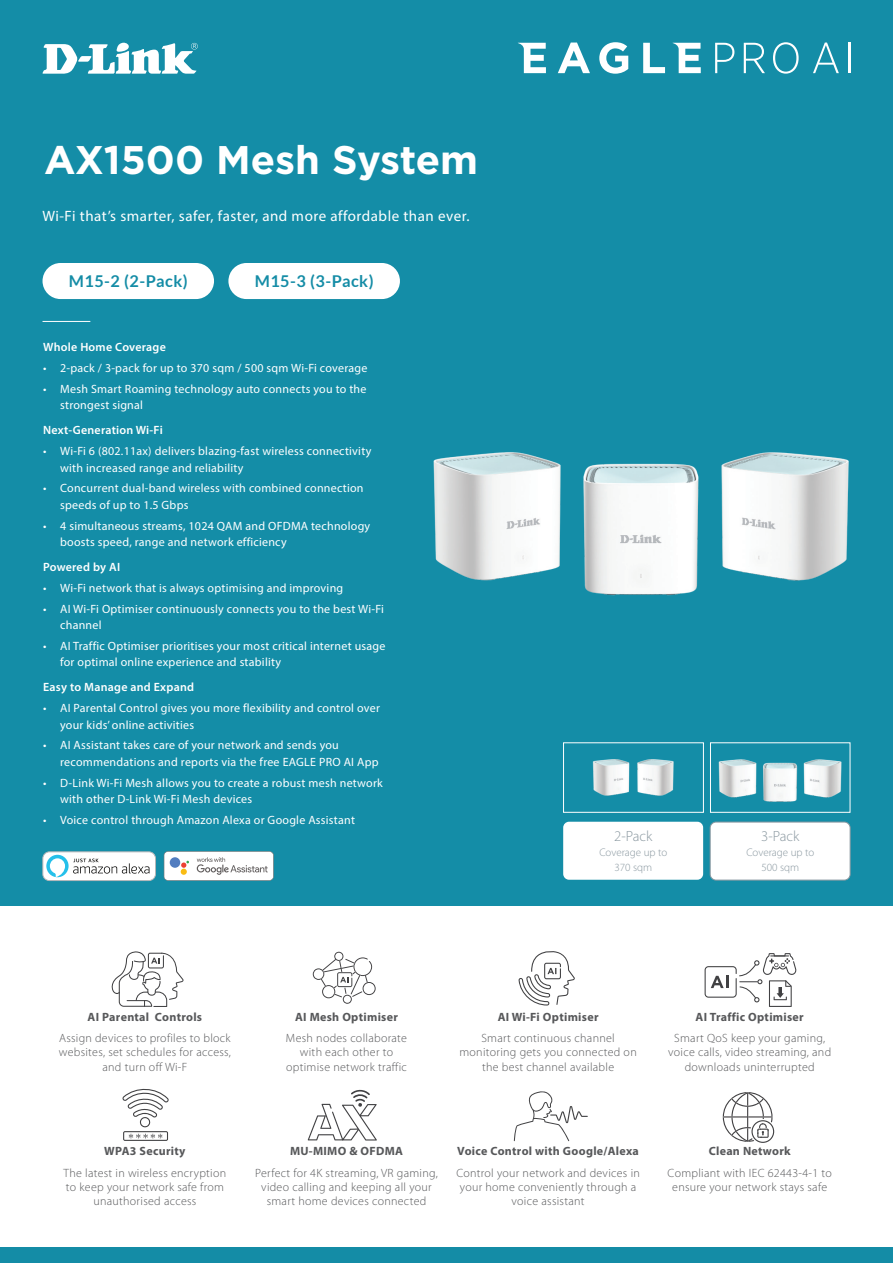
<style>
.page{position:relative;width:893px;height:1263px;background:#fff}
.page>*{position:absolute;margin:0;border:0;box-sizing:border-box;transform-origin:0 0}
.t1{font:700 39.9px "Gotham";color:#fff}
.t2{font:700 16.35px "Lato";letter-spacing:.03em;color:#148ca6}
.t3{font:15px "Myriad Pro";letter-spacing:.035em;color:#fff}
.t4{font:300 14.85px "Myriad Pro";color:#8a98a0}
.t5{font:12px/16.5px "Myriad Pro";letter-spacing:.02em;color:#fff}
.t6{font:300 12px/14.4px "Myriad Pro";letter-spacing:.025em;color:#57585a;text-align:center}
.t7{font:700 12px "Myriad Pro";letter-spacing:.025em;color:#57585a}
.t8{font:600 12px "Myriad Pro";letter-spacing:.02em;color:#fff}
.t9{font:300 10.95px/14.9px "Myriad Pro";color:#8a98a0;text-align:center}
</style>
<div class="page">
<div style="left:0;top:1248px;width:893px;height:15px;background:#148ca6"></div>
<div style="left:0;top:0;width:893px;height:906px;background:#148da7"></div>
<svg style="left:42px;top:42px;width:156px;height:32px"></svg>
<svg style="left:715px;top:43px;width:19px;height:30px"></svg>
<svg style="left:744px;top:43px;width:21px;height:30px"></svg>
<svg style="left:773px;top:42px;width:26px;height:32px"></svg>
<svg style="left:813px;top:43px;width:26px;height:30px"></svg>
<hr style="left:848px;top:43px;width:2px;height:30px;background:#fff">
<svg style="left:558px;top:43px;width:32px;height:30px"></svg>
<svg style="left:599px;top:42px;width:29px;height:32px"></svg>
<svg style="left:643px;top:43px;width:22px;height:30px"></svg>
<svg style="left:518px;top:43px;width:28px;height:30px"></svg>
<svg style="left:673px;top:43px;width:28px;height:30px"></svg>
<svg style="left:313px;top:952px;width:63px;height:52px"></svg>
<svg style="left:723px;top:1092px;width:51px;height:51px"></svg>
<svg style="left:308px;top:1089px;width:69px;height:51px"></svg>
<svg style="left:111px;top:951px;width:73px;height:56px"></svg>
<svg style="left:518px;top:951px;width:57px;height:54px"></svg>
<svg style="left:705px;top:953px;width:92px;height:54px"></svg>
<svg style="left:122px;top:1088px;width:47px;height:53px"></svg>
<svg style="left:514px;top:1091px;width:74px;height:50px"></svg>
<img style="left:433px;top:452px;width:416px;height:144px">
<hr style="left:43px;top:321px;width:47px;height:1px;background:#fff">
<div style="left:43px;top:263px;width:171px;height:36px;background:#fff;border-radius:18px"></div>
<div style="left:228px;top:263px;width:172px;height:36px;background:#fff;border-radius:18px"></div>
<div style="left:563px;top:822px;width:140px;height:58px;background:#fff;border-radius:6px"></div>
<div style="left:565px;top:823px;width:136px;height:55px;border:1px solid #fff;border-radius:5px"></div>
<div style="left:569px;top:830px;width:129px;height:48px;background:#fff"></div>
<div style="left:710px;top:822px;width:140px;height:58px;border:1px solid #8a98a0;border-radius:6px"></div>
<div style="left:712px;top:824px;width:136px;height:54px;background:#fff;border-radius:5px"></div>
<div style="left:563px;top:742px;width:141px;height:71px;border:1px solid #fff"></div>
<div style="left:710px;top:742px;width:140px;height:71px;border:1px solid #fff"></div>
<svg style="left:164px;top:851px;width:110px;height:30px;background:#e7e7e6"></svg>
<div style="left:170px;top:857px;width:10px;height:11px;background:#527dbf;border-radius:50%"></div>
<div style="left:43px;top:852px;width:113px;height:28px;background:#fff;border-radius:7px"></div>
<div style="left:43px;top:852px;width:113px;height:29px;border:1px solid #b5b7b9;border-radius:7px"></div>
<svg style="left:46px;top:855px;width:103px;height:22px"></svg>
<img style="left:592px;top:759px;width:82px;height:37px">
<img style="left:718px;top:759px;width:124px;height:43px">
<h1 class="t1" style="left:44px;top:134px;width:436px">AX1500 Mesh System</h1>
<p class="t3" style="left:43px;top:207px;width:429px">Wi-Fi that’s smarter, safer, faster, and more affordable than ever.</p>
<h2 class="t2" style="left:69px;top:272px;width:120px">M15-2 (2-Pack)</h2>
<h2 class="t2" style="left:255px;top:272px;width:120px">M15-3 (3-Pack)</h2>
<p class="t8" style="left:43px;top:340px;width:124px">Whole Home Coverage</p>
<p class="t5" style="left:43px;top:360px;width:326px">• 2-pack / 3-pack for up to 370 sqm / 500 sqm Wi-Fi coverage</p>
<p class="t5" style="left:60px;top:380px;width:308px;text-indent:-17px">• Mesh Smart Roaming technology auto connects you to the strongest signal</p>
<p class="t8" style="left:43px;top:423px;width:121px">Next-Generation Wi-Fi</p>
<p class="t5" style="left:60px;top:443px;width:313px;text-indent:-17px">• Wi-Fi 6 (802.11ax) delivers blazing-fast wireless connectivity with increased range and reliability</p>
<p class="t5" style="left:60px;top:480px;width:305px;text-indent:-17px">• Concurrent dual-band wireless with combined connection speeds of up to 1.5 Gbps</p>
<p class="t5" style="left:60px;top:517px;width:312px;text-indent:-17px">• 4 simultaneous streams, 1024 QAM and OFDMA technology boosts speed, range and network efficiency</p>
<p class="t8" style="left:43px;top:559px;width:79px">Powered by AI</p>
<p class="t5" style="left:43px;top:579px;width:302px">• Wi-Fi network that is always optimising and improving</p>
<p class="t5" style="left:60px;top:600px;width:325px;text-indent:-17px">• AI Wi-Fi Optimiser continuously connects you to the best Wi-Fi channel</p>
<p class="t5" style="left:60px;top:637px;width:327px;text-indent:-17px">• AI Traffic Optimiser prioritises your most critical internet usage for optimal online experience and stability</p>
<p class="t8" style="left:43px;top:680px;width:152px">Easy to Manage and Expand</p>
<p class="t5" style="left:60px;top:700px;width:321px;text-indent:-17px">• AI Parental Control gives you more flexibility and control over your kids’ online activities</p>
<p class="t5" style="left:60px;top:737px;width:320px;text-indent:-17px">• AI Assistant takes care of your network and sends you recommendations and reports via the free EAGLE PRO AI App</p>
<p class="t5" style="left:60px;top:774px;width:324px;text-indent:-17px">• D-Link Wi-Fi Mesh allows you to create a robust mesh network with other D-Link Wi-Fi Mesh devices</p>
<p class="t5" style="left:43px;top:811px;width:313px">• Voice control through Amazon Alexa or Google Assistant</p>
<p class="t4" style="left:614px;top:827px;width:40px">2-Pack</p>
<p class="t9" style="left:599px;top:845px;width:69px">Coverage up to<br>370 sqm</p>
<p class="t4" style="left:761px;top:828px;width:40px">3-Pack</p>
<p class="t9" style="left:746px;top:845px;width:69px">Coverage up to<br>500 sqm</p>
<p class="t7" style="left:88px;top:1009px;width:116px">AI Parental Controls</p>
<p class="t7" style="left:295px;top:1009px;width:104px">AI Mesh Optimiser</p>
<p class="t7" style="left:498px;top:1009px;width:102px">AI Wi-Fi Optimiser</p>
<p class="t7" style="left:696px;top:1009px;width:110px">AI Traffic Optimiser</p>
<p class="t6" style="left:59px;top:1031px;width:174px">Assign devices to profiles to block websites, set schedules for access, and turn off Wi-F</p>
<p class="t6" style="left:286px;top:1031px;width:123px">Mesh nodes collaborate with each other to optimise network traffic</p>
<p class="t6" style="left:459px;top:1031px;width:179px">Smart continuous channel monitoring gets you connected on the best channel available</p>
<p class="t6" style="left:668px;top:1031px;width:164px">Smart QoS keep your gaming, voice calls, video streaming, and downloads uninterrupted</p>
<p class="t7" style="left:104px;top:1143px;width:83px">WPA3 Security</p>
<p class="t7" style="left:290px;top:1143px;width:114px">MU-MIMO &amp; OFDMA</p>
<p class="t7" style="left:457px;top:1143px;width:183px">Voice Control with Google/Alexa</p>
<p class="t7" style="left:709px;top:1143px;width:84px">Clean Network</p>
<p class="t6" style="left:64px;top:1165px;width:164px">The latest in wireless encryption to keep your network safe from unauthorised access</p>
<p class="t6" style="left:255px;top:1165px;width:184px">Perfect for 4K streaming, VR gaming, video calling and keeping all your smart home devices connected</p>
<p class="t6" style="left:456px;top:1165px;width:185px">Control your network and devices in your home conveniently through a voice assistant</p>
<p class="t6" style="left:668px;top:1165px;width:166px">Compliant with IEC 62443-4-1 to ensure your network stays safe</p>
</div>
